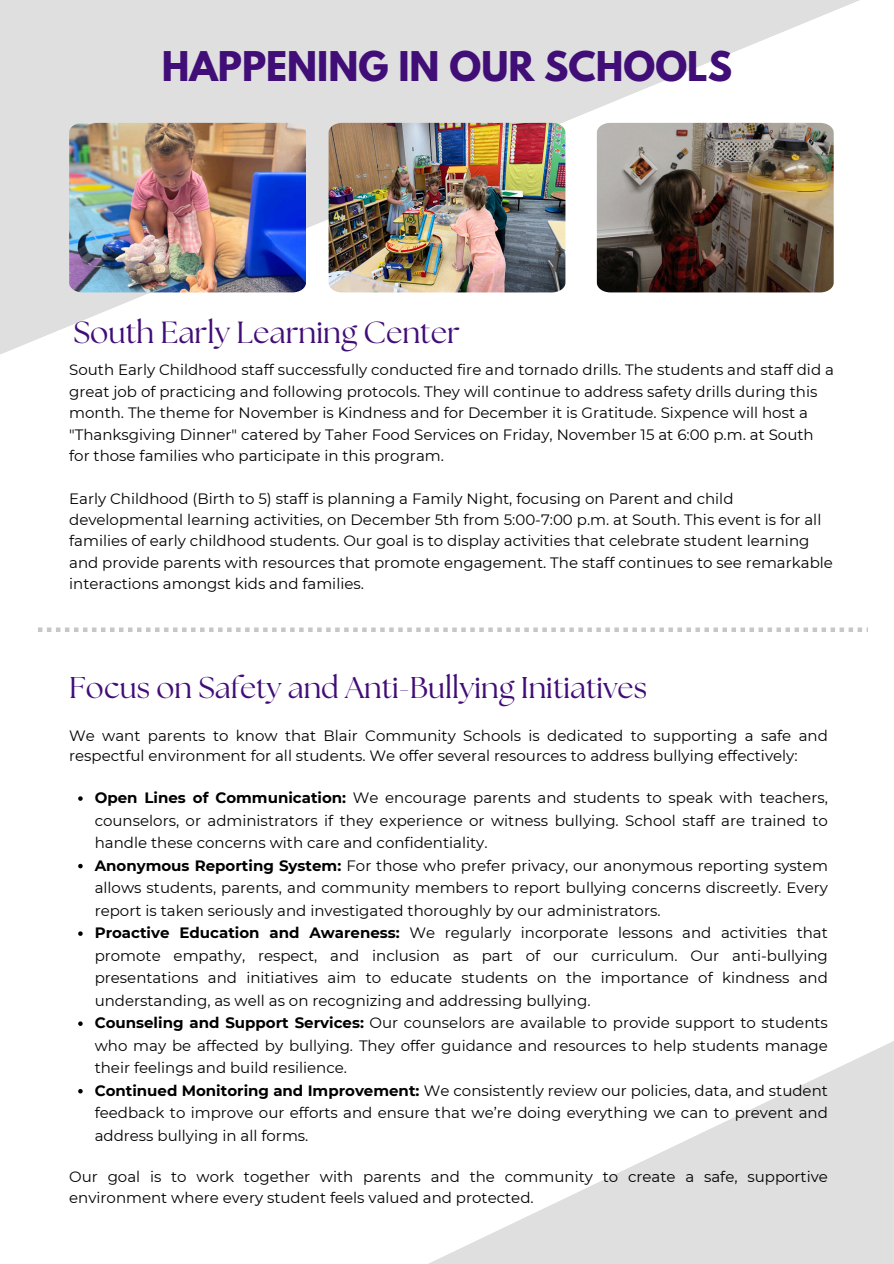
<style>
.page{position:relative;width:894px;height:1264px;background:#fff}
.page>*{position:absolute;margin:0;border:0;box-sizing:border-box;transform-origin:0 0}
.t1{font:700 36.3px "League Spartan";color:#410d77}
.t2{font:30.6px "The Seasons";color:#410d77}
.t3{font:30px "The Seasons";color:#410d77}
.t4{font:15px/22.5px "Montserrat";color:#000;text-align:justify}
.s1{font-weight:700}
</style>
<div class="page">
<svg style="left:0;top:0;width:859px;height:355px;fill:#dfdfdf"></svg>
<img style="left:69px;top:123px;width:237px;height:169px">
<img style="left:328px;top:123px;width:237px;height:169px">
<img style="left:596px;top:123px;width:237px;height:169px">
<svg style="left:431px;top:1041px;width:462px;height:222px"></svg>
<svg style="left:38px;top:627px;width:829px;height:5px"></svg>
<svg style="left:78px;top:796px;width:5px;height:4px"></svg>
<svg style="left:78px;top:863px;width:5px;height:5px"></svg>
<svg style="left:78px;top:931px;width:5px;height:4px"></svg>
<svg style="left:78px;top:1021px;width:5px;height:4px"></svg>
<svg style="left:78px;top:1089px;width:5px;height:4px"></svg>
<p class="t1" style="left:162px;top:49px;width:571px">HAPPENING IN OUR SCHOOLS</p>
<p class="t2" style="left:73px;top:318px;width:388px">South Early Learning Center</p>
<h2 class="t4" style="left:69px;top:359px;width:766px;line-height:21.3px;text-align:left">South Early Childhood staff successfully conducted fire and tornado drills. The students and staff did a great job of practicing and following protocols. They will continue to address safety drills during this month. The theme for November is Kindness and for December it is Gratitude. Sixpence will host a "Thanksgiving Dinner" catered by Taher Food Services on Friday, November 15 at 6:00 p.m. at South for those families who participate in this program.</h2>
<p class="t4" style="left:69px;top:487px;width:765px;line-height:21.3px;text-align:left">Early Childhood (Birth to 5) staff is planning a Family Night, focusing on Parent and child developmental learning activities, on December 5th from 5:00-7:00 p.m. at South. This event is for all families of early childhood students. Our goal is to display activities that celebrate student learning and provide parents with resources that promote engagement. The staff continues to see remarkable interactions amongst kids and families.</p>
<h2 class="t3" style="left:69px;top:674px;width:579px">Focus on Safety and Anti-Bullying Initiatives</h2>
<p class="t4" style="left:69px;top:725px;width:760px;line-height:20.2px">We want parents to know that Blair Community Schools is dedicated to supporting a safe and respectful environment for all students. We offer several resources to address bullying effectively:</p>
<p class="t4" style="left:95px;top:786px;width:734px"><span class="s1">Open Lines of Communication:</span> We encourage parents and students to speak with teachers, counselors, or administrators if they experience or witness bullying. School staff are trained to handle these concerns with care and confidentiality.</p>
<p class="t4" style="left:95px;top:854px;width:734px"><span class="s1">Anonymous Reporting System:</span> For those who prefer privacy, our anonymous reporting system allows students, parents, and community members to report bullying concerns discreetly. Every report is taken seriously and investigated thoroughly by our administrators.</p>
<p class="t4" style="left:95px;top:921px;width:734px"><span class="s1">Proactive Education and Awareness:</span> We regularly incorporate lessons and activities that promote empathy, respect, and inclusion as part of our curriculum. Our anti-bullying presentations and initiatives aim to educate students on the importance of kindness and understanding, as well as on recognizing and addressing bullying.</p>
<p class="t4" style="left:95px;top:1011px;width:734px"><span class="s1">Counseling and Support Services:</span> Our counselors are available to provide support to students who may be affected by bullying. They offer guidance and resources to help students manage their feelings and build resilience.</p>
<p class="t4" style="left:95px;top:1079px;width:734px"><span class="s1">Continued Monitoring and Improvement:</span> We consistently review our policies, data, and student feedback to improve our efforts and ensure that we’re doing everything we can to prevent and address bullying in all forms.</p>
<p class="t4" style="left:69px;top:1166px;width:760px;line-height:20.2px">Our goal is to work together with parents and the community to create a safe, supportive environment where every student feels valued and protected.</p>
</div>
